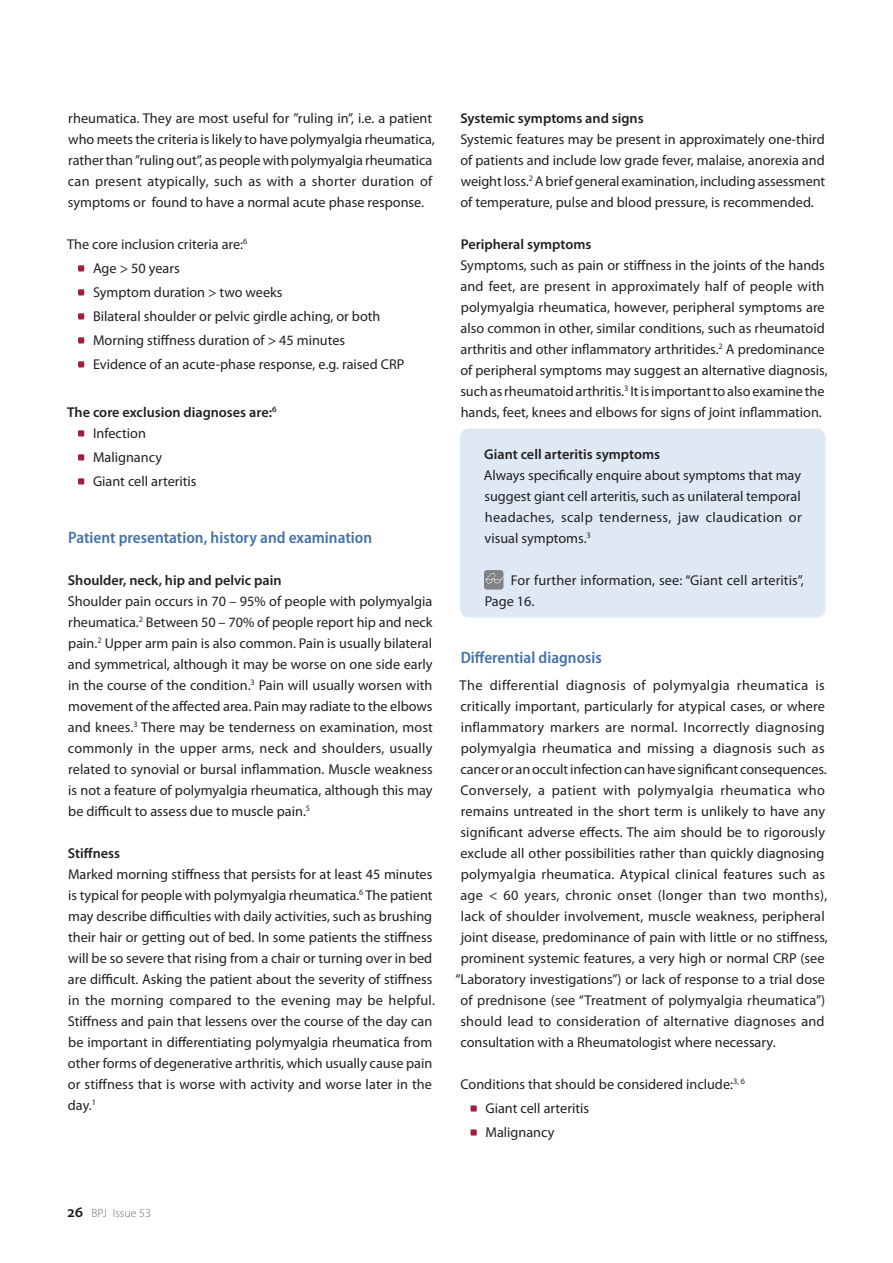
<style>
.page{position:relative;width:893px;height:1263px;background:#fff}
.page>*{position:absolute;margin:0;border:0;box-sizing:border-box;transform-origin:0 0}
.B_head{font:600 semi-condensed 16.5px "Myriad Pro";color:#4373aa}
.Body{font:14.25px/21px "Myriad Pro";color:#231f20}
.Bullet_List{font:14.25px "Myriad Pro";color:#231f20}
.Body-2{font:14.25px "Myriad Pro";letter-spacing:.02em;color:#231f20}
.C_head{font:600 14.25px "Myriad Pro";color:#231f20}
.Line_before_Bullet{font:14.25px "Myriad Pro";color:#231f20}
.Bullet_List_Last_Ite{font:14.25px "Myriad Pro";color:#231f20}
.Body-3{font:14.25px "Myriad Pro";letter-spacing:.03em;color:#231f20}
.Body-4{font:14.25px "Myriad Pro";letter-spacing:.025em;color:#231f20}
.t1{font:300 12px "Myriad Pro";color:#6c6d70}
.s1{font-weight:600;font-size:15.75px;color:#231f20}
</style>
<div class="page">
<div style="left:460px;top:428px;width:365px;height:189px;background:#dfe9f6;border-radius:9px"></div>
<svg style="left:78px;top:265px;width:6px;height:7px"></svg>
<svg style="left:78px;top:289px;width:6px;height:7px"></svg>
<svg style="left:78px;top:313px;width:6px;height:7px"></svg>
<svg style="left:78px;top:337px;width:6px;height:7px"></svg>
<svg style="left:78px;top:361px;width:6px;height:7px"></svg>
<svg style="left:78px;top:430px;width:6px;height:7px"></svg>
<svg style="left:78px;top:454px;width:6px;height:7px"></svg>
<svg style="left:78px;top:478px;width:6px;height:7px"></svg>
<div style="left:484px;top:570px;width:19px;height:19px;background:#808285;border-radius:3px"></div>
<svg style="left:486px;top:573px;width:17px;height:10px"></svg>
<svg style="left:470px;top:1105px;width:7px;height:7px"></svg>
<svg style="left:470px;top:1129px;width:7px;height:7px"></svg>
<p class="Body" style="left:68px;top:107px;width:368px">rheumatica. They are most useful for ”ruling in”, i.e. a patient who meets the criteria is likely to have polymyalgia rheumatica, rather than ”ruling out”, as people with polymyalgia rheumatica can present atypically, such as with a shorter duration of symptoms or found to have a normal acute phase response.</p>
<p class="Line_before_Bullet" style="left:67px;top:235px;width:182px">The core inclusion criteria are:<sup>6</sup></p>
<p class="Bullet_List" style="left:93px;top:259px;width:88px">Age &gt; 50 years</p>
<p class="Bullet_List" style="left:93px;top:283px;width:191px">Symptom duration &gt; two weeks</p>
<p class="Bullet_List" style="left:93px;top:307px;width:289px">Bilateral shoulder or pelvic girdle aching, or both</p>
<p class="Bullet_List" style="left:93px;top:331px;width:254px">Morning stiffness duration of &gt; 45 minutes</p>
<p class="Bullet_List_Last_Ite" style="left:93px;top:355px;width:313px">Evidence of an acute-phase response, e.g. raised CRP</p>
<p class="C_head" style="left:67px;top:403px;width:211px">The core exclusion diagnoses are:<sup>6</sup></p>
<p class="Bullet_List" style="left:93px;top:424px;width:54px">Infection</p>
<p class="Bullet_List" style="left:93px;top:448px;width:71px">Malignancy</p>
<p class="Bullet_List_Last_Ite" style="left:93px;top:472px;width:105px">Giant cell arteritis</p>
<p class="B_head" style="left:68px;top:528px;width:305px">Patient presentation, history and examination</p>
<p class="C_head" style="left:68px;top:571px;width:215px">Shoulder, neck, hip and pelvic pain</p>
<p class="Body" style="left:68px;top:590px;width:366px;text-align:justify">Shoulder pain occurs in 70 – 95% of people with polymyalgia rheumatica.<sup>2</sup> Between 50 – 70% of people report hip and neck pain.<sup>2</sup> Upper arm pain is also common. Pain is usually bilateral and symmetrical, although it may be worse on one side early in the course of the condition.<sup>3</sup> Pain will usually worsen with movement of the affected area. Pain may radiate to the elbows and knees.<sup>3</sup> There may be tenderness on examination, most commonly in the upper arms, neck and shoulders, usually related to synovial or bursal inflammation. Muscle weakness is not a feature of polymyalgia rheumatica, although this may be difficult to assess due to muscle pain.<sup>5</sup></p>
<p class="C_head" style="left:68px;top:844px;width:54px">Stiffness</p>
<p class="Body" style="left:68px;top:863px;width:369px">Marked morning stiffness that persists for at least 45 minutes is typical for people with polymyalgia rheumatica.<sup>6</sup> The patient may describe difficulties with daily activities, such as brushing their hair or getting out of bed. In some patients the stiffness will be so severe that rising from a chair or turning over in bed are difficult. Asking the patient about the severity of stiffness in the morning compared to the evening may be helpful.<br>Stiffness and pain that lessens over the course of the day can be important in differentiating polymyalgia rheumatica from other forms of degenerative arthritis, which usually cause pain or stiffness that is worse with activity and worse later in the day.<sup>1</sup></p>
<p class="C_head" style="left:460px;top:109px;width:185px">Systemic symptoms and signs</p>
<p class="Body" style="left:460px;top:128px;width:366px;text-align:justify">Systemic features may be present in approximately one-third of patients and include low grade fever, malaise, anorexia and weight loss.<sup>2</sup> A brief general examination, including assessment of temperature, pulse and blood pressure, is recommended.</p>
<p class="C_head" style="left:461px;top:235px;width:132px">Peripheral symptoms</p>
<p class="Body" style="left:460px;top:254px;width:369px">Symptoms, such as pain or stiffness in the joints of the hands and feet, are present in approximately half of people with polymyalgia rheumatica, however, peripheral symptoms are also common in other, similar conditions, such as rheumatoid arthritis and other inflammatory arthritides.<sup>2</sup> A predominance of peripheral symptoms may suggest an alternative diagnosis, such as rheumatoid arthritis.<sup>3</sup> It is important to also examine the hands, feet, knees and elbows for signs of joint inflammation.</p>
<p class="C_head" style="left:484px;top:445px;width:177px">Giant cell arteritis symptoms</p>
<p class="Body" style="left:484px;top:464px;width:319px;text-align:justify">Always specifically enquire about symptoms that may suggest giant cell arteritis, such as unilateral temporal headaches, scalp tenderness, jaw claudication or visual symptoms.<sup>3</sup></p>
<p class="Body" style="left:485px;top:569px;width:320px;text-indent:26px">For further information, see: “Giant cell arteritis”,<br>Page 16.</p>
<p class="B_head" style="left:461px;top:648px;width:143px">Differential diagnosis</p>
<p class="Body-3" style="left:460px;top:676px;width:367px">The differential diagnosis of polymyalgia rheumatica is</p>
<p class="Body" style="left:460px;top:695px;width:366px">critically important, particularly for atypical cases, or where</p>
<p class="Body-2" style="left:461px;top:718px;width:366px">inflammatory markers are normal. Incorrectly diagnosing</p>
<p class="Body-2" style="left:461px;top:739px;width:365px">polymyalgia rheumatica and missing a diagnosis such as</p>
<p class="Body" style="left:460px;top:758px;width:368px">cancer or an occult infection can have significant consequences.</p>
<p class="Body-4" style="left:460px;top:781px;width:366px">Conversely, a patient with polymyalgia rheumatica who</p>
<p class="Body" style="left:461px;top:800px;width:366px">remains untreated in the short term is unlikely to have any</p>
<p class="Body" style="left:460px;top:821px;width:366px">significant adverse effects. The aim should be to rigorously</p>
<p class="Body" style="left:460px;top:842px;width:366px">exclude all other possibilities rather than quickly diagnosing</p>
<p class="Body" style="left:461px;top:863px;width:366px">polymyalgia rheumatica. Atypical clinical features such as</p>
<p class="Body-2" style="left:460px;top:886px;width:368px">age &lt; 60 years, chronic onset (longer than two months),</p>
<p class="Body" style="left:461px;top:905px;width:365px">lack of shoulder involvement, muscle weakness, peripheral</p>
<p class="Body" style="left:461px;top:926px;width:369px">joint disease, predominance of pain with little or no stiffness,</p>
<p class="Body" style="left:461px;top:947px;width:365px">prominent systemic features, a very high or normal CRP (see</p>
<p class="Body" style="left:456px;top:968px;width:371px">“Laboratory investigations”) or lack of response to a trial dose</p>
<p class="Body" style="left:460px;top:989px;width:366px">of prednisone (see “Treatment of polymyalgia rheumatica”)</p>
<p class="Body" style="left:460px;top:1010px;width:366px">should lead to consideration of alternative diagnoses and</p>
<p class="Body" style="left:460px;top:1031px;width:317px">consultation with a Rheumatologist where necessary.</p>
<p class="Line_before_Bullet" style="left:460px;top:1075px;width:286px">Conditions that should be considered include:<sup>3,</sup> <sup>6</sup></p>
<p class="Bullet_List" style="left:485px;top:1099px;width:105px">Giant cell arteritis</p>
<p class="Bullet_List" style="left:485px;top:1123px;width:71px">Malignancy</p>
<p class="t1" style="left:68px;top:1206px;width:85px"><span class="s1">26</span> BPJ Issue 53</p>
</div>
